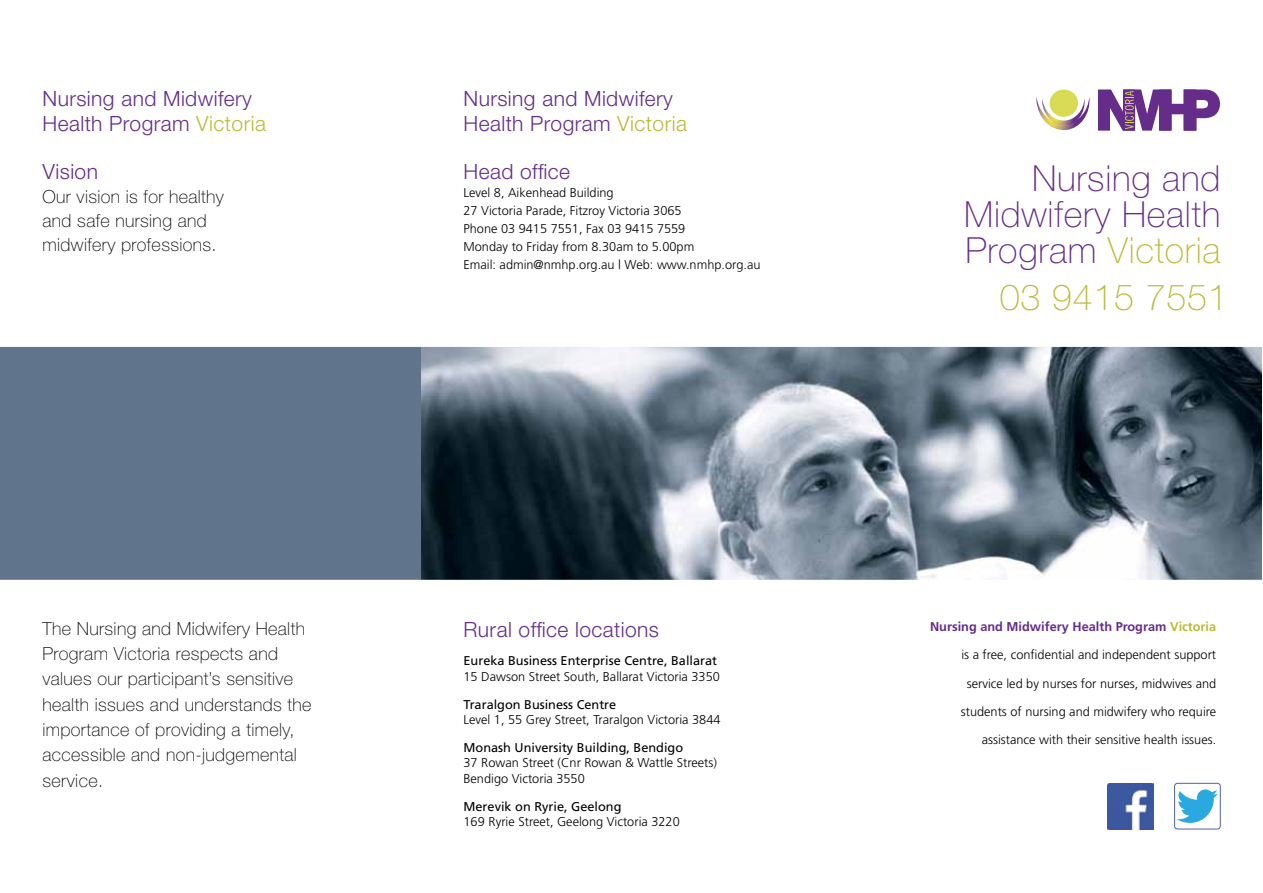
<style>
.page{position:relative;width:1263px;height:893px;background:#fff}
.page>*{position:absolute;margin:0;border:0;box-sizing:border-box;transform-origin:0 0}
.t1{font:100 36px/36px "Helvetica Neue";letter-spacing:.02em;color:#652d89;text-align:justify}
.t2{font:100 36px "Helvetica Neue";letter-spacing:.02em;color:#baba38}
.t3{font:300 21px/25.2px "Helvetica Neue";letter-spacing:.02em;color:#652d89}
.t4{font:100 18px/25.3px "Helvetica Neue";letter-spacing:.02em;color:#000}
.t5{font:300 12.75px/18px "Frutiger";color:#000}
.t6{font:12.75px "Frutiger";color:#000}
.t7{font:700 12.75px "Frutiger";color:#652d89}
.s1{color:#baba38}
</style>
<div class="page">
<div style="left:0;top:343px;width:429px;height:241px;background:#60758c"></div>
<img style="left:1036px;top:96px;width:54px;height:34px">
<img style="left:1042px;top:98px;width:44px;height:28px">
<div style="left:1049px;top:89px;width:29px;height:28px;background:#d9da56;border-radius:50%"></div>
<svg style="left:1098px;top:89px;width:122px;height:42px"></svg>
<img style="left:421px;top:347px;width:841px;height:233px">
<div style="left:0;top:580px;width:1262px;height:9px;background:#fff"></div>
<div style="left:0;top:341px;width:1262px;height:6px;background:#fff"></div>
<img style="left:1108px;top:783px;width:46px;height:46px">
<svg style="left:1177px;top:789px;width:41px;height:34px"></svg>
<div style="left:1174px;top:783px;width:46px;height:46px;border:1px solid #5261ac;border-radius:3px"></div>
<h2 class="t3" style="left:43px;top:85px;width:225px">Nursing and Midwifery<br>Health Program <span class="s1">Victoria</span></h2>
<h2 class="t3" style="left:43px;top:158px;width:57px">Vision</h2>
<h3 class="t4" style="left:43px;top:185px;width:183px;line-height:24px">Our vision is for healthy and safe nursing and midwifery professions.</h3>
<h3 class="t4" style="left:43px;top:616px;width:270px">The Nursing and Midwifery Health<br>Program Victoria respects and values our participant’s sensitive health issues and understands the importance of providing a timely, accessible and non-judgemental service.</h3>
<h2 class="t3" style="left:463px;top:85px;width:225px">Nursing and Midwifery<br>Health Program <span class="s1">Victoria</span></h2>
<h2 class="t3" style="left:463px;top:158px;width:108px">Head office</h2>
<p class="t5" style="left:463px;top:184px;width:298px">Level 8, Aikenhead Building<br>27 Victoria Parade, Fitzroy Victoria 3065<br>Phone 03 9415 7551, Fax 03 9415 7559<br>Monday to Friday from 8.30am to 5.00pm<br>Email: admin@nmhp.org.au | Web: www.nmhp.org.au</p>
<h2 class="t3" style="left:463px;top:617px;width:197px">Rural office locations</h2>
<p class="t6" style="left:463px;top:653px;width:255px">Eureka Business Enterprise Centre, Ballarat</p>
<p class="t5" style="left:463px;top:667px;width:258px">15 Dawson Street South, Ballarat Victoria 3350</p>
<p class="t6" style="left:463px;top:697px;width:154px">Traralgon Business Centre</p>
<p class="t5" style="left:463px;top:710px;width:259px">Level 1, 55 Grey Street, Traralgon Victoria 3844</p>
<p class="t6" style="left:463px;top:740px;width:221px">Monash University Building, Bendigo</p>
<p class="t5" style="left:463px;top:755px;width:255px;line-height:15.3px">37 Rowan Street (Cnr Rowan &amp; Wattle Streets)<br>Bendigo Victoria 3550</p>
<p class="t6" style="left:463px;top:799px;width:159px">Merevik on Ryrie, Geelong</p>
<p class="t5" style="left:463px;top:812px;width:218px">169 Ryrie Street, Geelong Victoria 3220</p>
<h1 class="t1" style="left:964px;top:160px;width:258px;text-indent:68px">Nursing and Midwifery Health Program <span class="s1">Victoria</span></h1>
<h1 class="t2" style="left:1000px;top:277px;width:230px">03 9415 7551</h1>
<p class="t7" style="left:930px;top:619px;width:288px">Nursing and Midwifery Health Program <span class="s1">Victoria</span></p>
<p class="t5" style="left:961px;top:646px;width:256px">is a free, confidential and independent support</p>
<p class="t5" style="left:967px;top:674px;width:251px">service led by nurses for nurses, midwives and</p>
<p class="t5" style="left:961px;top:702px;width:257px">students of nursing and midwifery who require</p>
<p class="t5" style="left:982px;top:731px;width:236px">assistance with their sensitive health issues.</p>
</div>
